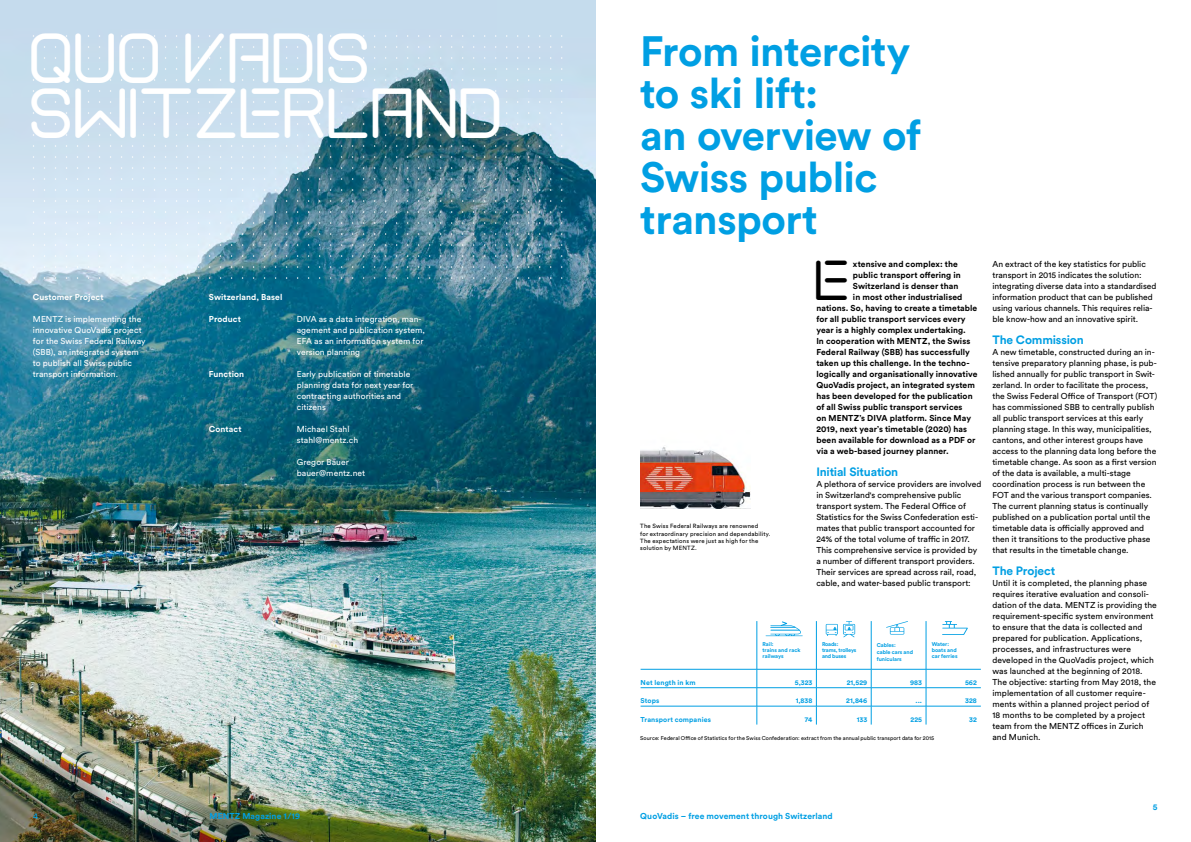
<style>
.page{position:relative;width:1191px;height:842px;background:#fff}
.page>*{position:absolute;margin:0;border:0;box-sizing:border-box;transform-origin:0 0}
.t1{font:47.5px/55px "Mentzfont";color:#fff}
.t2{font:700 42px/42px "Circular Std";letter-spacing:-.015em;color:#009fe3}
.t3{font:37.7px "Mentzfont";color:#000}
.t4{font:700 12px "Circular Std";letter-spacing:-.015em;color:#009fe3}
.t5{font:8.5px/11px "Circular Std";color:#000}
.t6{font:700 8.5px "Circular Std";letter-spacing:.01em;color:#000}
.t7{font:8.5px/11px "Circular Std";letter-spacing:.005em;color:#fff}
.t8{font:700 8.5px "Circular Std";letter-spacing:.01em;color:#009fe3}
.t9{font:700 8.5px "Circular Std";letter-spacing:.01em;color:#fff}
.t10{font:8.5px "Circular Std";color:#009fe3}
.t11{font:700 7px "Circular Std";letter-spacing:.01em;color:#009fe3}
.t12{font:6px/7.3px "Circular Std";letter-spacing:.03em;color:#000}
.t13{font:5.5px "Circular Std";letter-spacing:.01em;color:#000}
.t14{font:700 5.5px/6px "Circular Std";letter-spacing:-.01em;color:#009fe3}
.t15{font:700 5.5px/6px "Circular Std";letter-spacing:-.03em;color:#009fe3}
</style>
<div class="page">
<img style="left:0;top:0;width:595px;height:842px">
<img style="left:640px;top:447px;width:110px;height:62px">
<hr style="left:756px;top:621px;width:1px;height:48px;background:#009fe3">
<hr style="left:816px;top:621px;width:1px;height:48px;background:#009fe3">
<hr style="left:871px;top:621px;width:1px;height:48px;background:#009fe3">
<hr style="left:926px;top:621px;width:1px;height:48px;background:#009fe3">
<hr style="left:640px;top:669px;width:117px;height:1px;background:#009fe3">
<hr style="left:757px;top:669px;width:59px;height:1px;background:#009fe3">
<hr style="left:816px;top:669px;width:55px;height:1px;background:#009fe3">
<hr style="left:871px;top:669px;width:55px;height:1px;background:#009fe3">
<hr style="left:926px;top:669px;width:55px;height:1px;background:#009fe3">
<hr style="left:640px;top:687px;width:117px;height:1px;background:#009fe3">
<hr style="left:757px;top:687px;width:59px;height:1px;background:#009fe3">
<hr style="left:816px;top:687px;width:55px;height:1px;background:#009fe3">
<hr style="left:871px;top:687px;width:55px;height:1px;background:#009fe3">
<hr style="left:926px;top:687px;width:55px;height:1px;background:#009fe3">
<hr style="left:640px;top:706px;width:117px;height:1px;background:#009fe3">
<hr style="left:757px;top:706px;width:59px;height:1px;background:#009fe3">
<svg style="left:756px;top:669px;width:1px;height:55px"></svg>
<hr style="left:816px;top:706px;width:55px;height:1px;background:#009fe3">
<svg style="left:816px;top:669px;width:1px;height:55px"></svg>
<hr style="left:871px;top:706px;width:55px;height:1px;background:#009fe3">
<svg style="left:871px;top:669px;width:1px;height:55px"></svg>
<hr style="left:926px;top:706px;width:55px;height:1px;background:#009fe3">
<svg style="left:926px;top:669px;width:1px;height:55px"></svg>
<svg style="left:942px;top:621px;width:26px;height:14px"></svg>
<svg style="left:825px;top:621px;width:30px;height:16px"></svg>
<svg style="left:886px;top:621px;width:22px;height:13px"></svg>
<svg style="left:765px;top:621px;width:37px;height:15px"></svg>
<h1 class="t1" style="left:29px;top:31px;width:475px">QUO VADIS<br>SWITZERLAND</h1>
<p class="t9" style="left:33px;top:292px;width:72px">Customer Project</p>
<p class="t7" style="left:33px;top:313px;width:114px">MENTZ is implementing the innovative QuoVadis project for the Swiss Federal Railway (SBB), an integrated system to publish all Swiss public transport information.</p>
<p class="t9" style="left:209px;top:292px;width:75px">Switzerland, Basel</p>
<p class="t9" style="left:209px;top:314px;width:34px">Product</p>
<p class="t7" style="left:297px;top:313px;width:130px">DIVA as a data integration, man&shy;agement and publication system,<br>EFA as an information system for version planning</p>
<p class="t9" style="left:209px;top:369px;width:37px">Function</p>
<p class="t7" style="left:297px;top:368px;width:118px">Early publication of timetable planning data for next year for contracting authorities and citizens</p>
<p class="t9" style="left:209px;top:424px;width:34px">Contact</p>
<p class="t7" style="left:297px;top:423px;width:63px">Michael Stahl stahl@mentz.ch</p>
<p class="t7" style="left:297px;top:456px;width:70px">Gregor Bauer bauer@mentz.net</p>
<p class="t10" style="left:33px;top:811px;width:6px">4</p>
<p class="t8" style="left:210px;top:810px;width:92px">MENTZ Magazine 1/19</p>
<h2 class="t2" style="left:640px;top:29px;width:282px">From intercity to ski lift:<br>an overview of<br>Swiss public transport</h2>
<p class="t12" style="left:640px;top:522px;width:132px">The Swiss Federal Railways are renowned<br>for extraordinary precision and dependability.<br>The expectations were just as high for the solution by MENTZ.</p>
<h3 class="t3" style="left:814px;top:256px;width:36px">E</h3>
<p class="t6" style="left:853px;top:259px;width:106px">xtensive and complex: the</p>
<p class="t6" style="left:853px;top:270px;width:109px">public transport offering in</p>
<p class="t6" style="left:853px;top:281px;width:107px">Switzerland is denser than</p>
<p class="t6" style="left:853px;top:292px;width:111px">in most other industrialised</p>
<p class="t6" style="left:816px;top:303px;width:162px">nations. So, having to create a timetable</p>
<p class="t6" style="left:816px;top:314px;width:151px">for all public transport services every</p>
<p class="t6" style="left:816px;top:325px;width:151px">year is a highly complex undertaking.</p>
<p class="t6" style="left:816px;top:336px;width:155px">In cooperation with MENTZ, the Swiss</p>
<p class="t6" style="left:816px;top:347px;width:155px">Federal Railway (SBB) has successfully</p>
<p class="t6" style="left:816px;top:358px;width:155px">taken up this challenge. In the techno-</p>
<p class="t6" style="left:816px;top:369px;width:163px">logically and organisationally innovative</p>
<p class="t6" style="left:816px;top:380px;width:160px">QuoVadis project, an integrated system</p>
<p class="t6" style="left:816px;top:391px;width:158px">has been developed for the publication</p>
<p class="t6" style="left:816px;top:402px;width:148px">of all Swiss public transport services</p>
<p class="t6" style="left:816px;top:413px;width:156px">on MENTZ’s DIVA platform. Since May</p>
<p class="t6" style="left:816px;top:424px;width:152px">2019, next year’s timetable (2020) has</p>
<p class="t6" style="left:816px;top:435px;width:161px">been available for download as a PDF or</p>
<p class="t6" style="left:816px;top:446px;width:134px">via a web-based journey planner.</p>
<h3 class="t4" style="left:816px;top:464px;width:83px">Initial Situation</h3>
<p class="t5" style="left:816px;top:478px;width:166px">A plethora of service providers are involved in Switzerland's comprehensive public transport system. The Federal Office of Statistics for the Swiss Confederation esti&shy;mates that public transport accounted for 24% of the total volume of traffic in 2017.<br>This comprehensive service is provided by a number of different transport providers.<br>Their services are spread across rail, road, cable, and water-based public transport:</p>
<p class="t14" style="left:762px;top:640px;width:39px">Rail:<br>trains and rack railways</p>
<p class="t15" style="left:822px;top:640px;width:36px">Roads:<br>trams, trolleys and buses</p>
<p class="t14" style="left:877px;top:641px;width:38px;line-height:7px">Cables:<br>cable cars and funiculars</p>
<p class="t14" style="left:931px;top:640px;width:27px">Water: boats and car ferries</p>
<p class="t11" style="left:640px;top:678px;width:56px">Net length in km</p>
<p class="t11" style="left:795px;top:678px;width:19px">5,323</p>
<p class="t11" style="left:846px;top:678px;width:22px">21,529</p>
<p class="t11" style="left:910px;top:678px;width:13px">983</p>
<p class="t11" style="left:965px;top:678px;width:13px">562</p>
<p class="t11" style="left:640px;top:696px;width:20px">Stops</p>
<p class="t11" style="left:795px;top:696px;width:18px">1,838</p>
<p class="t11" style="left:846px;top:696px;width:22px">21,846</p>
<p class="t11" style="left:915px;top:696px;width:8px">...</p>
<p class="t11" style="left:965px;top:696px;width:13px">328</p>
<p class="t11" style="left:640px;top:715px;width:72px">Transport companies</p>
<p class="t11" style="left:805px;top:715px;width:9px">74</p>
<p class="t11" style="left:856px;top:715px;width:12px">133</p>
<p class="t11" style="left:910px;top:715px;width:13px">225</p>
<p class="t11" style="left:969px;top:715px;width:9px">32</p>
<p class="t13" style="left:640px;top:735px;width:295px">Source: Federal Office of Statistics for the Swiss Confederation: extract from the annual public transport data for 2015</p>
<p class="t5" style="left:992px;top:258px;width:166px">An extract of the key statistics for public transport in 2015 indicates the solution: integrating diverse data into a standardised information product that can be published using various channels. This requires relia&shy;ble know-how and an innovative spirit.</p>
<h3 class="t4" style="left:992px;top:332px;width:93px">The Commission</h3>
<p class="t5" style="left:992px;top:346px;width:166px">A new timetable, constructed during an in&shy;tensive preparatory planning phase, is pub&shy;lished annually for public transport in Swit&shy;zerland. In order to facilitate the process, the Swiss Federal Office of Transport (FOT) has commissioned SBB to centrally publish all public transport services at this early planning stage. In this way, municipalities, cantons, and other interest groups have access to the planning data long before the timetable change. As soon as a first version of the data is available, a multi-stage coordination process is run between the FOT and the various transport companies.<br>The current planning status is continually published on a publication portal until the timetable data is officially approved and then it transitions to the productive phase that results in the timetable change.</p>
<h3 class="t4" style="left:992px;top:563px;width:64px">The Project</h3>
<p class="t5" style="left:992px;top:577px;width:166px">Until it is completed, the planning phase requires iterative evaluation and consoli&shy;dation of the data. MENTZ is providing the requirement-specific system environment to ensure that the data is collected and prepared for publication. Applications, processes, and infrastructures were developed in the QuoVadis project, which was launched at the beginning of 2018.<br>The objective: starting from May 2018, the implementation of all customer require&shy;ments within a planned project period of 18 months to be completed by a project team from the MENTZ offices in Zurich and Munich.</p>
<p class="t8" style="left:640px;top:810px;width:194px">QuoVadis – free movement through Switzerland</p>
<p class="t8" style="left:1152px;top:802px;width:6px">5</p>
</div>
